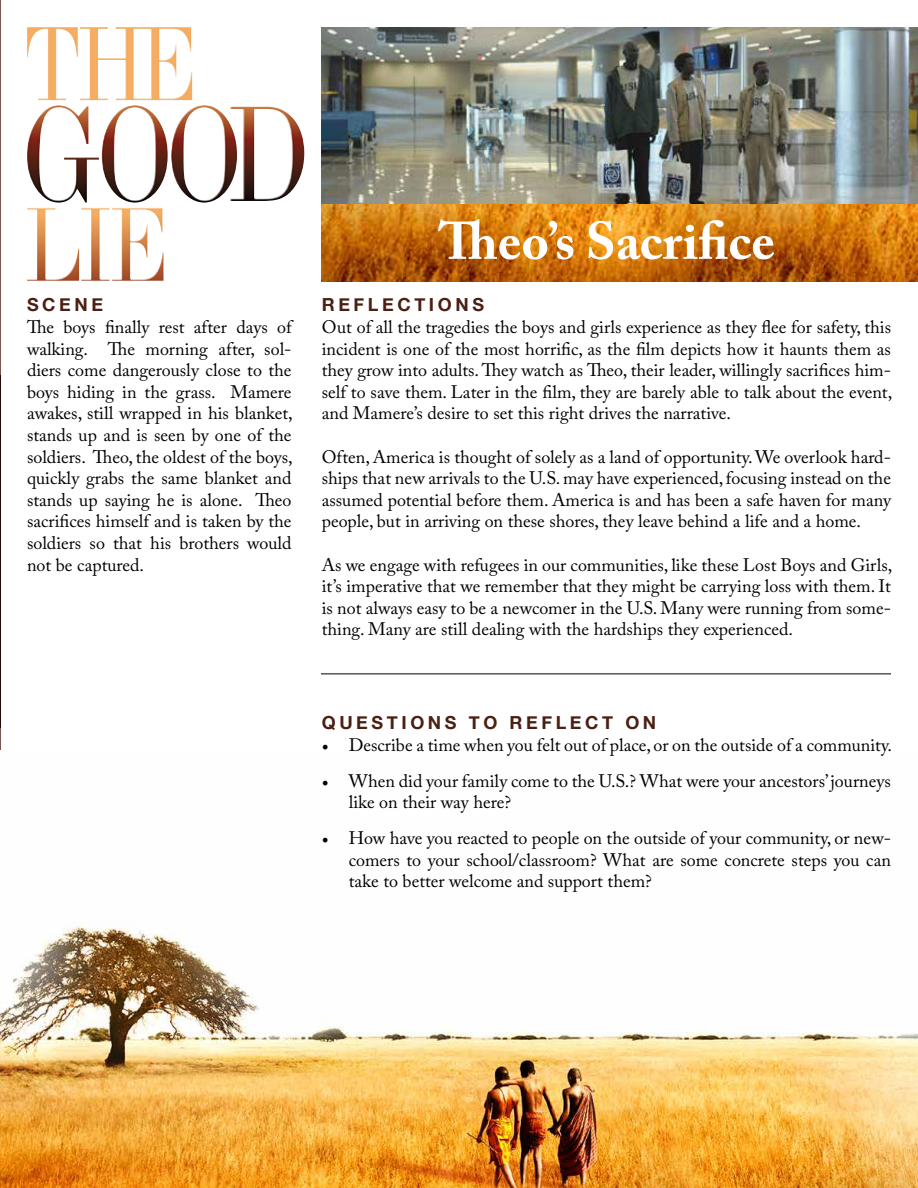
<style>
.page{position:relative;width:918px;height:1188px;background:#fff}
.page>*{position:absolute;margin:0;border:0;box-sizing:border-box;transform-origin:0 0}
.t1{font:700 52.5px "Adobe Caslon Pro";color:#fff}
.t2{font:18px/21.6px "Adobe Caslon Pro";color:#000;text-align:justify}
.t3{font:700 18px "Helvetica Neue";letter-spacing:.2em;color:#4b1f14}
.s1{font-family:"Minion Pro"}
</style>
<div class="page">
<svg style="left:0;top:0;width:1px;height:750px"></svg>
<hr style="left:0;top:375px;width:1px;height:352px;background:#4b1f14">
<img style="left:0;top:922px;width:918px;height:266px">
<img style="left:322px;top:27px;width:596px;height:254px">
<hr style="left:321px;top:674px;width:570px;height:1px;background:#000">
<img style="left:27px;top:27px;width:277px;height:254px">
<p class="t3" style="left:27px;top:291px;width:78px">SCENE</p>
<p class="t2" style="left:27px;top:316px;width:267px">The boys finally rest after days of walking. The morning after, sol&shy;diers come dangerously close to the boys hiding in the grass. Mamere awakes, still wrapped in his blanket, stands up and is seen by one of the soldiers. Theo, the oldest of the boys, quickly grabs the same blanket and stands up saying he is alone. Theo sacrifices himself and is taken by the soldiers so that his brothers would not be captured.</p>
<h1 class="t1" style="left:438px;top:210px;width:338px">Theo’s Sacrifice</h1>
<p class="t3" style="left:322px;top:291px;width:164px">REFLECTIONS</p>
<p class="t2" style="left:322px;top:316px;width:572px">Out of all the tragedies the boys and girls experience as they flee for safety, this incident is one of the most horrific, as the film depicts how it haunts them as they grow into adults. They watch as Theo, their leader, willingly sacrifices him&shy;self to save them. Later in the film, they are barely able to talk about the event, and Mamere’s desire to set this right drives the narrative.</p>
<p class="t2" style="left:322px;top:445px;width:571px">Often, America is thought of solely as a land of opportunity. We overlook hard&shy;ships that new arrivals to the U.S. may have experienced, focusing instead on the assumed potential before them. America is and has been a safe haven for many people, but in arriving on these shores, they leave behind a life and a home.</p>
<p class="t2" style="left:322px;top:553px;width:572px">As we engage with refugees in our communities, like these Lost Boys and Girls, it’s imperative that we remember that they might be carrying loss with them. It is not always easy to be a newcomer in the U.S. Many were running from some&shy;thing. Many are still dealing with the hardships they experienced.</p>
<p class="t3" style="left:322px;top:708px;width:336px">QUESTIONS TO REFLECT ON</p>
<p class="t2" style="left:322px;top:733px;width:572px"><span class="s1">•</span> Describe a time when you felt out of place, or on the outside of a community.</p>
<p class="t2" style="left:349px;top:769px;width:544px;text-indent:-27px"><span class="s1">•</span> When did your family come to the U.S.? What were your ancestors’ journeys like on their way here?</p>
<p class="t2" style="left:349px;top:827px;width:544px;text-indent:-27px"><span class="s1">•</span> How have you reacted to people on the outside of your community, or new&shy;comers to your school/classroom? What are some concrete steps you can take to better welcome and support them?</p>
</div>
